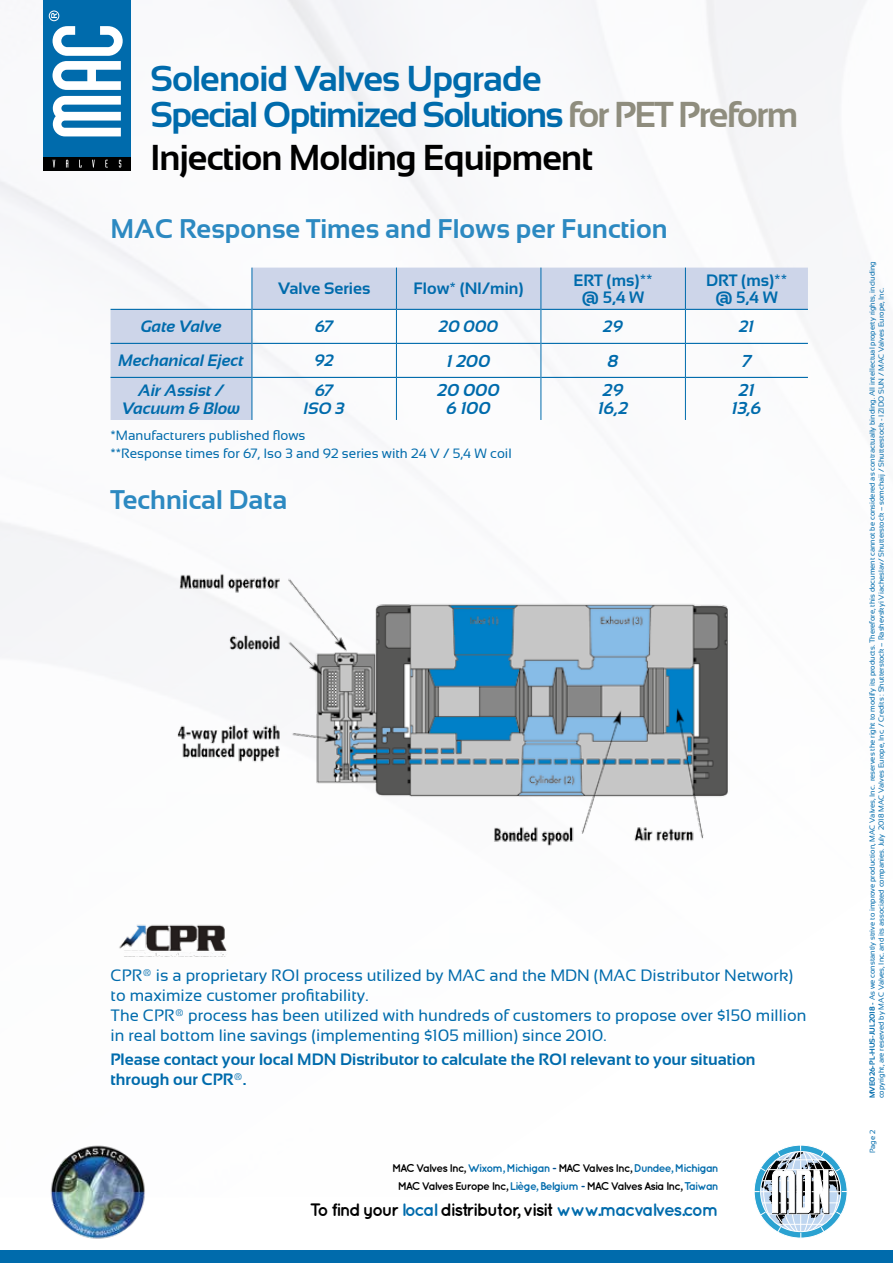
<style>
.page{position:relative;width:893px;height:1263px;background:#fff}
.page>*{position:absolute;margin:0;border:0;box-sizing:border-box;transform-origin:0 0}
.t1{font:700 36px/36px "Sansation";letter-spacing:-.045em;color:#006bac}
.t2{font:700 36px "Sansation";letter-spacing:-.025em;color:#000}
.t3{font:700 27px "Sansation";color:#2c89c1}
.t4{font:700 18px "Quicksand";letter-spacing:-.08em;color:#000}
.t5{font:italic 700 17.25px/18px "Sansation";color:#006bac;text-align:center}
.t6{font:16.5px/19.8px "Sansation";color:#006bac}
.t7{font:700 16.5px/17.7px "Sansation";color:#006bac;text-align:center}
.t8{font:italic 700 16.5px/18px "Sansation";color:#006bac;text-align:center}
.t9{font:13.5px/18px "Sansation";color:#006bac}
.t10{font:700 11.25px/18px "Quicksand";letter-spacing:-.08em;color:#000;text-align:center}
.t11{font:7.5px/9px "Sansation";color:#006bac}
.s1{color:#8f8d7e}
.s2{color:#006bac}
.s3{color:#005092}
.s4{font-weight:700}
</style>
<div class="page">
<img style="left:0;top:0;width:866px;height:675px">
<div style="left:44px;top:157px;width:87px;height:14px;background:#000"></div>
<div style="left:44px;top:0;width:87px;height:157px;background:#006bac"></div>
<svg style="left:49px;top:11px;width:74px;height:157px"></svg>
<svg style="left:754px;top:1145px;width:93px;height:93px"></svg>
<img style="left:50px;top:1145px;width:95px;height:94px">
<div style="left:0;top:1250px;width:893px;height:13px;background:#006bac"></div>
<svg style="left:111px;top:268px;width:697px;height:152px"></svg>
<hr style="left:111px;top:309px;width:141px;height:1px;background:#006bac">
<hr style="left:252px;top:309px;width:144px;height:1px;background:#006bac">
<hr style="left:397px;top:309px;width:144px;height:1px;background:#006bac">
<hr style="left:541px;top:309px;width:144px;height:1px;background:#006bac">
<hr style="left:686px;top:309px;width:122px;height:1px;background:#006bac">
<hr style="left:111px;top:343px;width:141px;height:1px;background:#006bac">
<hr style="left:252px;top:343px;width:144px;height:1px;background:#006bac">
<hr style="left:397px;top:343px;width:144px;height:1px;background:#006bac">
<hr style="left:541px;top:343px;width:144px;height:1px;background:#006bac">
<hr style="left:686px;top:343px;width:122px;height:1px;background:#006bac">
<hr style="left:111px;top:377px;width:141px;height:1px;background:#006bac">
<hr style="left:252px;top:377px;width:144px;height:1px;background:#006bac">
<hr style="left:397px;top:377px;width:144px;height:1px;background:#006bac">
<hr style="left:541px;top:377px;width:144px;height:1px;background:#006bac">
<hr style="left:686px;top:377px;width:122px;height:1px;background:#006bac">
<hr style="left:252px;top:268px;width:1px;height:41px;background:#006bac">
<hr style="left:396px;top:268px;width:1px;height:41px;background:#006bac">
<hr style="left:541px;top:268px;width:1px;height:41px;background:#006bac">
<hr style="left:685px;top:268px;width:1px;height:41px;background:#006bac">
<hr style="left:252px;top:309px;width:1px;height:34px;background:#006bac">
<hr style="left:396px;top:309px;width:1px;height:34px;background:#006bac">
<hr style="left:541px;top:309px;width:1px;height:34px;background:#006bac">
<hr style="left:685px;top:309px;width:1px;height:34px;background:#006bac">
<hr style="left:252px;top:343px;width:1px;height:34px;background:#006bac">
<hr style="left:396px;top:343px;width:1px;height:34px;background:#006bac">
<hr style="left:541px;top:343px;width:1px;height:34px;background:#006bac">
<hr style="left:685px;top:343px;width:1px;height:34px;background:#006bac">
<hr style="left:252px;top:377px;width:1px;height:43px;background:#006bac">
<hr style="left:396px;top:377px;width:1px;height:43px;background:#006bac">
<hr style="left:541px;top:377px;width:1px;height:43px;background:#006bac">
<hr style="left:685px;top:377px;width:1px;height:43px;background:#006bac">
<img style="left:153px;top:557px;width:587px;height:289px">
<img style="left:119px;top:924px;width:108px;height:33px">
<h1 class="t1" style="left:150px;top:60px;width:649px">Solenoid Valves Upgrade<br>Special Optimized Solutions <span class="s1">for PET Preform</span></h1>
<h1 class="t2" style="left:150px;top:138px;width:444px">Injection Molding Equipment</h1>
<h2 class="t3" style="left:111px;top:213px;width:559px">MAC Response Times and Flows per Function</h2>
<h3 class="t7" style="left:278px;top:280px;width:94px">Valve Series</h3>
<h3 class="t7" style="left:414px;top:280px;width:112px">Flow* (Nl/min)</h3>
<h3 class="t7" style="left:574px;top:271px;width:81px">ERT (ms)** @ 5,4 W</h3>
<h3 class="t7" style="left:706px;top:271px;width:83px">DRT (ms)** @ 5,4 W</h3>
<h3 class="t8" style="left:141px;top:318px;width:83px">Gate Valve</h3>
<h3 class="t8" style="left:315px;top:318px;width:20px">67</h3>
<h3 class="t8" style="left:439px;top:318px;width:61px">20 000</h3>
<h3 class="t8" style="left:603px;top:318px;width:21px">29</h3>
<h3 class="t8" style="left:739px;top:318px;width:17px">21</h3>
<h3 class="t8" style="left:119px;top:352px;width:127px">Mechanical Eject</h3>
<h3 class="t8" style="left:314px;top:352px;width:21px">92</h3>
<h3 class="t5" style="left:447px;top:352px;width:45px">1 200</h3>
<h3 class="t5" style="left:608px;top:352px;width:12px">8</h3>
<h3 class="t5" style="left:742px;top:352px;width:11px">7</h3>
<h3 class="t8" style="left:122px;top:381px;width:120px">Air Assist /<br>Vacuum &amp; Blow</h3>
<h3 class="t8" style="left:304px;top:381px;width:42px">67<br>ISO 3</h3>
<h3 class="t5" style="left:437px;top:381px;width:64px">20 000<br>6 100</h3>
<h3 class="t5" style="left:598px;top:381px;width:32px;text-align:left">29<br>16,2</h3>
<h3 class="t5" style="left:732px;top:381px;width:31px">21<br>13,6</h3>
<h3 class="t9" style="left:111px;top:427px;width:403px">*Manufacturers published flows<br>**Response times for 67, Iso 3 and 92 series with 24 V / 5,4 W coil</h3>
<h2 class="t3" style="left:111px;top:484px;width:178px">Technical Data</h2>
<p class="t6" style="left:111px;top:966px;width:697px">CPR® is a proprietary ROI process utilized by MAC and the MDN (MAC Distributor Network) to maximize customer profitability.<br>The CPR® process has been utilized with hundreds of customers to propose over $150 million in real bottom line savings (implementing $105 million) since 2010.</p>
<h3 class="t7" style="left:111px;top:1049px;width:647px;line-height:19.8px;text-align:left">Please contact your local MDN Distributor to calculate the ROI relevant to your situation through our CPR®.</h3>
<h3 class="t10" style="left:392px;top:1159px;width:328px">MAC Valves Inc, <span class="s2">Wixom, Michigan</span> <span class="s3">-</span> MAC Valves Inc, <span class="s2">Dundee, Michigan<br></span>MAC Valves Europe Inc, <span class="s2">Liège, Belgium</span> <span class="s3">-</span> MAC Valves Asia Inc, <span class="s2">Taiwan</span></h3>
<h3 class="t4" style="left:310px;top:1198px;width:411px">To find your <span class="s2">local</span> distributor, visit <span class="s2">www.macvalves.com</span></h3>
<p class="t11" style="left:868px;top:1098px;width:838px;rotate:-90deg"><span class="s4">MVE026-PL-HUS-JUL2018 -</span> As we constantly strive to improve production, MAC Valves, Inc. reserves the right to modify its products. Therefore, this document cannot be considered as contractually binding. All intellectual property rights, including copyright, are reserved by MAC Valves, Inc. and its associated companies. July 2018 MAC Valves Europe, Inc. / Credits : Shutterstock – Rashevskyi Viacheslav/ Shutterstock – somchaij / Shutterstock - IZIDO SUN / MAC Valves Europe, Inc.</p>
<p class="t11" style="left:868px;top:1153px;width:25px;rotate:-90deg">Page 2</p>
</div>
